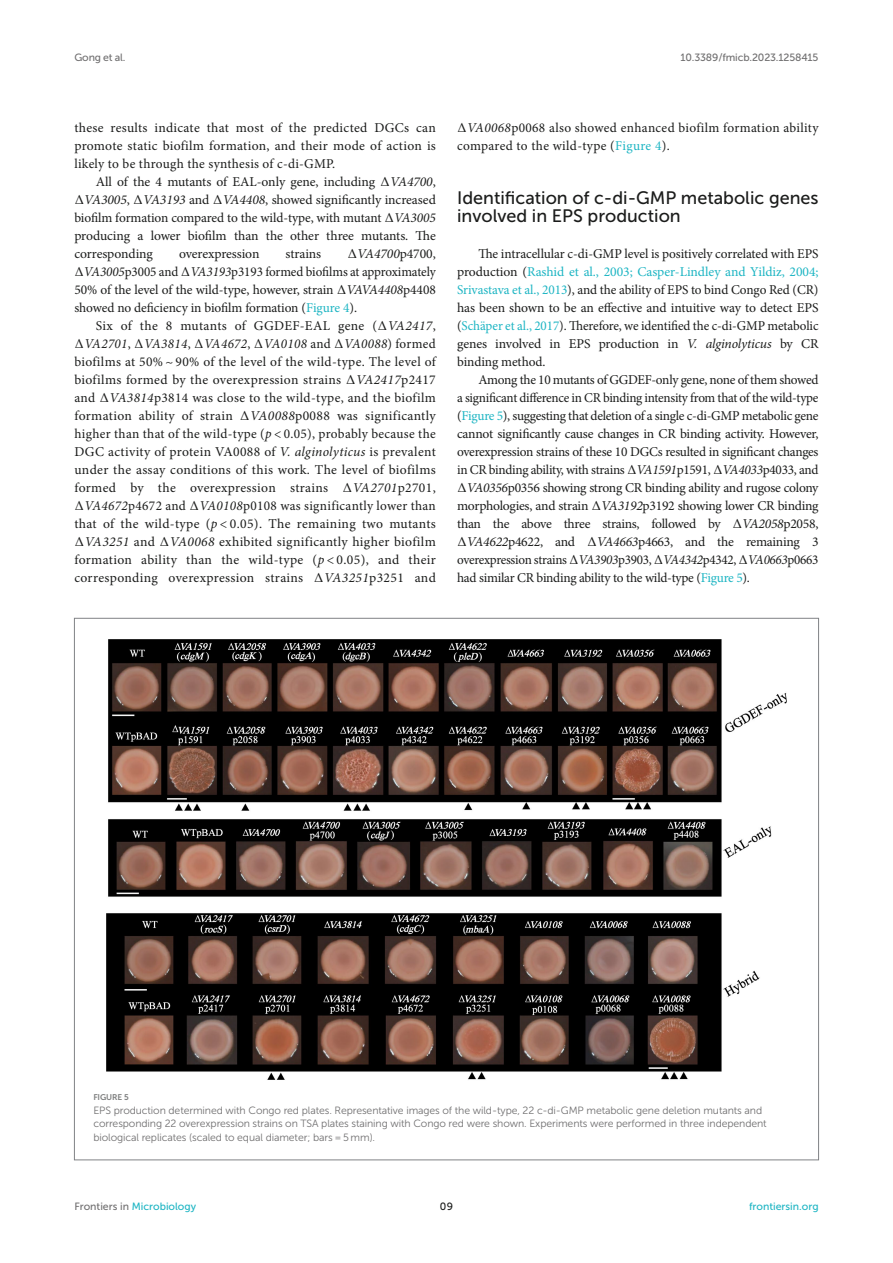
<style>
.page{position:relative;width:893px;height:1263px;background:#fff}
.page>*{position:absolute;margin:0;border:0;box-sizing:border-box;transform-origin:0 0}
.HEAD_2{font:18px/18px "Museo Sans 500";color:#1b1c1b}
.TEXT{font:13.5px/18px "Minion Pro";letter-spacing:.005em;color:#1b1c1b;text-align:justify}
.TEXT_FLUSH{font:13.5px/18px "Minion Pro";letter-spacing:-.005em;color:#1b1c1b;text-align:justify}
.TEXT-2{font:13.5px/18px "Minion Pro";letter-spacing:.025em;color:#1b1c1b}
.FIG_LEG{font:10.5px/13.5px "Museo Sans 300";letter-spacing:-.01em;color:#706f70}
.t1{font:10.5px "Museo Sans 500";color:#1db5c3}
.t2{font:10.5px "Museo Sans 500";letter-spacing:-.015em;color:#706f70}
.t3{font:10.5px "Museo Sans 500";color:#1b1c1b}
.FIG_HD{font:8.25px "Museo Sans 700";letter-spacing:-.01em;color:#7e7f7f}
.s1{font-family:"STIX General"}
.s2{font-style:italic}
.s3{color:#1db5c3}
.s4{color:#706f70}
</style>
<div class="page">
<img style="left:106px;top:639px;width:681px;height:441px">
<p class="t2" style="left:74px;top:51px;width:53px">Gong et al.</p>
<p class="t2" style="left:680px;top:51px;width:139px">10.3389/fmicb.2023.1258415</p>
<p class="TEXT" style="left:74px;top:119px;width:363px">these results indicate that most of the predicted DGCs can promote static biofilm formation, and their mode of action is likely to be through the synthesis of c-di-GMP.</p>
<p class="TEXT" style="left:74px;top:173px;width:363px;text-indent:21px">All of the 4 mutants of EAL-only gene, including <span class="s1">∆</span><span class="s2">VA4700</span>, <span class="s1">∆</span><span class="s2">VA3005</span>, <span class="s1">∆</span><span class="s2">VA3193</span> and <span class="s1">∆</span><span class="s2">VA4408</span>, showed significantly increased biofilm formation compared to the wild-type, with mutant <span class="s1">∆</span><span class="s2">VA3005 </span>producing a lower biofilm than the other three mutants. The corresponding</p>
<p class="TEXT" style="left:74px;top:245px;width:363px;text-indent:273px"><span class="s1">∆</span><span class="s2">VA4700</span>p4700, <span class="s1">∆</span><span class="s2">VA3005</span>p3005 and <span class="s1">∆</span><span class="s2">VA3193</span>p3193 formed biofilms at approximately 50% of the level of the wild-type, however, strain <span class="s1">∆</span><span class="s2">VAVA4408</span>p4408 showed no deficiency in biofilm formation (<span class="s3">Figure 4</span>).</p>
<p class="TEXT" style="left:74px;top:317px;width:363px;text-indent:21px">Six of the 8 mutants of GGDEF-EAL gene (<span class="s1">∆</span><span class="s2">VA2417</span>, <span class="s1">∆</span><span class="s2">VA2701</span>, <span class="s1">∆</span><span class="s2">VA3814</span>, <span class="s1">∆</span><span class="s2">VA4672</span>, <span class="s1">∆</span><span class="s2">VA0108</span> and <span class="s1">∆</span><span class="s2">VA0088</span>) formed biofilms at 50% ~ 90% of the level of the wild-type. The level of biofilms formed by the overexpression strains <span class="s1">∆</span><span class="s2">VA2417</span>p2417 and <span class="s1">∆</span><span class="s2">VA3814</span>p3814 was close to the wild-type, and the biofilm formation ability of strain <span class="s1">∆</span><span class="s2">VA0088</span>p0088 was significantly higher than that of the wild-type (<span class="s2">p</span> &lt; 0.05), probably because the DGC activity of protein VA0088 of <span class="s2">V. alginolyticus</span> is prevalent under the assay conditions of this work. The level of biofilms formed by the overexpression strains <span class="s1">∆</span><span class="s2">VA2701</span>p2701, <span class="s1">∆</span><span class="s2">VA4672</span>p4672 and <span class="s1">∆</span><span class="s2">VA0108</span>p0108 was significantly lower than that of the wild-type (<span class="s2">p</span> &lt; 0.05). The remaining two mutants <span class="s1">∆</span><span class="s2">VA3251</span> and <span class="s1">∆</span><span class="s2">VA0068</span> exhibited significantly higher biofilm formation ability than the wild-type (<span class="s2">p</span> &lt; 0.05), and their corresponding overexpression strains <span class="s1">∆</span><span class="s2">VA3251</span>p3251 and</p>
<p class="TEXT" style="left:179px;top:245px;width:82px">overexpression</p>
<p class="TEXT" style="left:286px;top:245px;width:37px">strains</p>
<p class="TEXT-2" style="left:457px;top:119px;width:363px"><span class="s1">∆</span><span class="s2">VA0068</span>p0068 also showed enhanced biofilm formation ability compared to the wild-type (<span class="s3">Figure 4</span>).</p>
<p class="HEAD_2" style="left:457px;top:189px;width:363px">Identification of c-di-GMP metabolic genes involved in EPS production</p>
<p class="TEXT_FLUSH" style="left:457px;top:245px;width:363px;text-indent:21px">The intracellular c-di-GMP level is positively correlated with EPS production (<span class="s3">Rashid et al., 2003; Casper-Lindley and Yildiz, 2004; Srivastava et al., 2013</span>), and the ability of EPS to bind Congo Red (CR) has been shown to be an effective and intuitive way to detect EPS (<span class="s3">Schäper et al., 2017</span>). Therefore, we identified the c-di-GMP metabolic genes involved in EPS production in <span class="s2">V. alginolyticus</span> by CR binding method.</p>
<p class="TEXT" style="left:457px;top:371px;width:363px;text-indent:21px">Among the 10 mutants of GGDEF-only gene, none of them showed a significant difference in CR binding intensity from that of the wild-type (<span class="s3">Figure 5</span>), suggesting that deletion of a single c-di-GMP metabolic gene cannot significantly cause changes in CR binding activity. However, overexpression strains of these 10 DGCs resulted in significant changes in CR binding ability, with strains <span class="s1">∆</span><span class="s2">VA1591</span>p1591, <span class="s1">∆</span><span class="s2">VA4033</span>p4033, and <span class="s1">∆</span><span class="s2">VA0356</span>p0356 showing strong CR binding ability and rugose colony morphologies, and strain <span class="s1">∆</span><span class="s2">VA3192</span>p3192 showing lower CR binding than the above three strains, followed by <span class="s1">∆</span><span class="s2">VA2058</span>p2058, <span class="s1">∆</span><span class="s2">VA4622</span>p4622, and <span class="s1">∆</span><span class="s2">VA4663</span>p4663, and the remaining 3 overexpression strains <span class="s1">∆</span><span class="s2">VA3903</span>p3903, <span class="s1">∆</span><span class="s2">VA4342</span>p4342, <span class="s1">∆</span><span class="s2">VA0663</span>p0663 had similar CR binding ability to the wild-type (<span class="s3">Figure 5</span>).</p>
<p class="FIG_HD" style="left:93px;top:1093px;width:37px">FIGURE 5</p>
<p class="FIG_LEG" style="left:93px;top:1104px;width:675px">EPS production determined with Congo red plates. Representative images of the wild-type, 22 c-di-GMP metabolic gene deletion mutants and corresponding 22 overexpression strains on TSA plates staining with Congo red were shown. Experiments were performed in three independent biological replicates (scaled to equal diameter; bars = 5 mm).</p>
<p class="t1" style="left:74px;top:1200px;width:123px"><span class="s4">Frontiers in</span> Microbiology</p>
<p class="t3" style="left:440px;top:1200px;width:15px">09</p>
<p class="t1" style="left:749px;top:1200px;width:71px">frontiersin.org</p>
</div>
